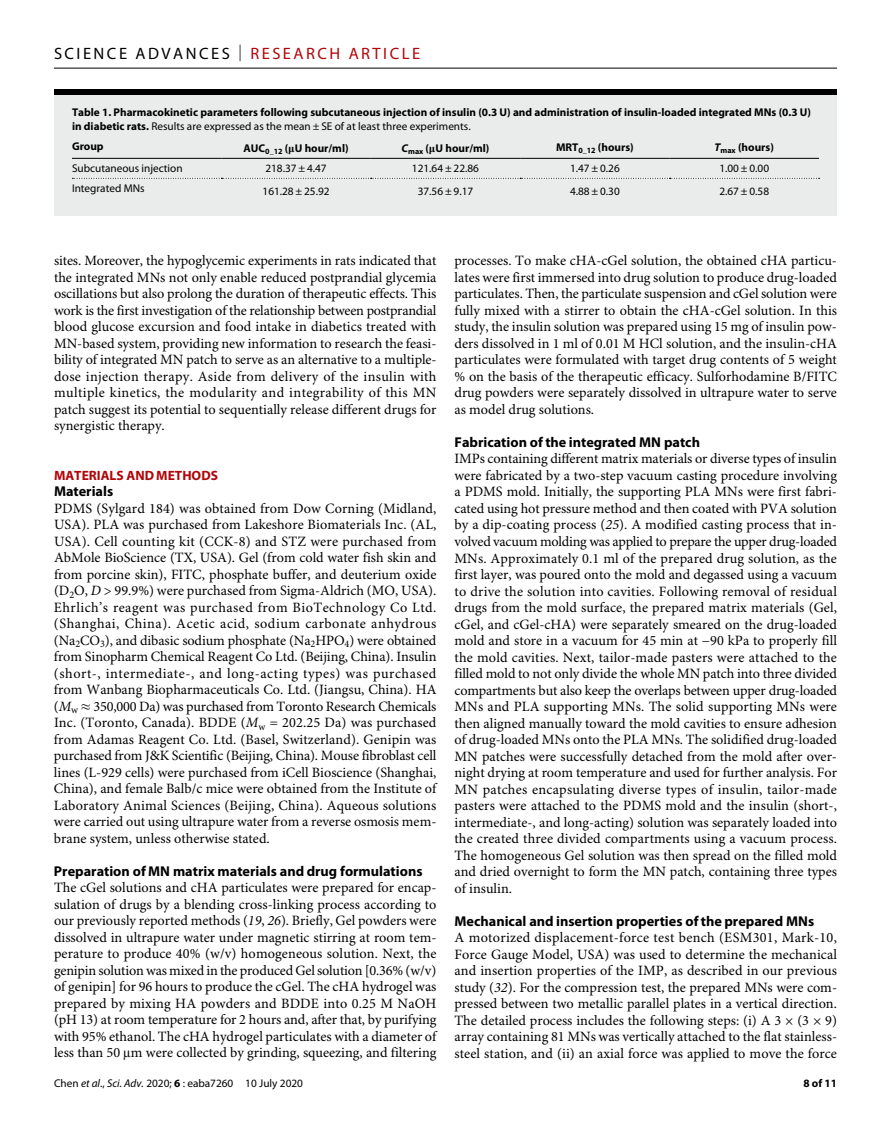
<style>
.page{position:relative;width:891px;height:1134px;background:#fff}
.page>*{position:absolute;margin:0;border:0;box-sizing:border-box;transform-origin:0 0}
.t1{font:16.5px "Myriad Pro";letter-spacing:.15em;color:#000}
.t2{font:14.25px/16.5px "Minion Pro";color:#000;text-align:justify}
.t3{font:700 14.25px "Myriad Pro";color:#000}
.t4{font:700 13.5px "Myriad Pro";color:#b10508}
.t5{font:700 11.25px/14.2px "Myriad Pro";color:#000}
.t6{font:11.25px "Myriad Pro";color:#000}
.s1{font-weight:300}
.s2{color:#b10508}
.s3{font-weight:400}
.s4{font-style:italic}
.s5{font-weight:700}
</style>
<div class="page">
<hr style="left:54px;top:68px;width:783px;height:1px;background:#000">
<div style="left:54px;top:90px;width:783px;height:125px;background:#eaebeb"></div>
<div style="left:54px;top:89px;width:783px;height:6px;background:#000"></div>
<hr style="left:72px;top:158px;width:149px;height:1px;background:#000">
<hr style="left:221px;top:158px;width:150px;height:1px;background:#000">
<hr style="left:371px;top:158px;width:149px;height:1px;background:#000">
<hr style="left:520px;top:158px;width:150px;height:1px;background:#000">
<hr style="left:670px;top:158px;width:149px;height:1px;background:#000">
<svg style="left:72px;top:178px;width:748px;height:1px"></svg>
<p class="t1" style="left:54px;top:40px;width:368px">SCIENCE ADVANCES <span class="s1">|</span> <span class="s2">RESEARCH ARTICLE</span></p>
<p class="t5" style="left:72px;top:104px;width:741px">Table 1. Pharmacokinetic parameters following subcutaneous injection of insulin (0.3 U) and administration of insulin-loaded integrated MNs (0.3 U) in diabetic rats. <span class="s3">Results are expressed as the mean ± SE of at least three experiments.</span></p>
<p class="t5" style="left:72px;top:138px;width:33px">Group</p>
<p class="t5" style="left:244px;top:140px;width:107px">AUC<sub>0_12</sub> ( U hour/ml)</p>
<p class="t5" style="left:402px;top:140px;width:89px"><span class="s4">C</span><sub>max</sub> ( U hour/ml)</p>
<p class="t5" style="left:556px;top:139px;width:79px">MRT<sub>0_12</sub> (hours)</p>
<p class="t5" style="left:715px;top:139px;width:61px"><span class="s4">T</span><sub>max</sub> (hours)</p>
<p class="t6" style="left:72px;top:160px;width:112px">Subcutaneous injection</p>
<p class="t6" style="left:265px;top:160px;width:63px">218.37 ± 4.47</p>
<p class="t6" style="left:412px;top:160px;width:69px">121.64 ± 22.86</p>
<p class="t6" style="left:570px;top:160px;width:51px">1.47 ± 0.26</p>
<p class="t6" style="left:719px;top:160px;width:51px">1.00 ± 0.00</p>
<p class="t6" style="left:72px;top:180px;width:74px">Integrated MNs</p>
<p class="t6" style="left:263px;top:182px;width:69px">161.28 ± 25.92</p>
<p class="t6" style="left:418px;top:182px;width:57px">37.56 ± 9.17</p>
<p class="t6" style="left:570px;top:182px;width:51px">4.88 ± 0.30</p>
<p class="t6" style="left:719px;top:182px;width:51px">2.67 ± 0.58</p>
<p class="t2" style="left:54px;top:254px;width:384px">sites. Moreover, the hypoglycemic experiments in rats indicated that the integrated MNs not only enable reduced postprandial glycemia oscillations but also prolong the duration of therapeutic effects. This work is the first investigation of the relationship between postprandial blood glucose excursion and food intake in diabetics treated with MN-based system, providing new information to research the feasi&shy;bility of integrated MN patch to serve as an alternative to a multiple&shy;dose injection therapy. Aside from delivery of the insulin with multiple kinetics, the modularity and integrability of this MN patch suggest its potential to sequentially release different drugs for synergistic therapy.</p>
<p class="t4" style="left:54px;top:464px;width:166px">MATERIALS AND METHODS</p>
<p class="t3" style="left:54px;top:480px;width:61px">Materials</p>
<p class="t2" style="left:54px;top:501px;width:384px">PDMS (Sylgard 184) was obtained from Dow Corning (Midland, USA). PLA was purchased from Lakeshore Biomaterials Inc. (AL, USA). Cell counting kit (CCK-8) and STZ were purchased from AbMole BioScience (TX, USA). Gel (from cold water fish skin and from porcine skin), FITC, phosphate buffer, and deuterium oxide (D<sub>2</sub>O, <span class="s4">D</span> &gt; 99.9%) were purchased from Sigma-Aldrich (MO, USA).<br>Ehrlich’s reagent was purchased from BioTechnology Co Ltd. (Shanghai, China). Acetic acid, sodium carbonate anhydrous (Na<sub>2</sub>CO<sub>3</sub>), and dibasic sodium phosphate (Na<sub>2</sub>HPO<sub>4</sub>) were obtained from Sinopharm Chemical Reagent Co Ltd. (Beijing, China). Insulin (short-, intermediate-, and long-acting types) was purchased from Wanbang Biopharmaceuticals Co. Ltd. (Jiangsu, China). HA (<span class="s4">M</span><sub>w</sub> ≈ 350,000 Da) was purchased from Toronto Research Chemicals Inc. (Toronto, Canada). BDDE (<span class="s4">M</span><sub>w</sub> = 202.25 Da) was purchased from Adamas Reagent Co. Ltd. (Basel, Switzerland). Genipin was purchased from J&amp;K Scientific (Beijing, China). Mouse fibroblast cell lines (L-929 cells) were purchased from iCell Bioscience (Shanghai, China), and female Balb/c mice were obtained from the Institute of Laboratory Animal Sciences (Beijing, China). Aqueous solutions were carried out using ultrapure water from a reverse osmosis mem&shy;brane system, unless otherwise stated.</p>
<p class="t3" style="left:54px;top:860px;width:370px">Preparation of MN matrix materials and drug formulations</p>
<p class="t2" style="left:54px;top:881px;width:384px">The cGel solutions and cHA particulates were prepared for encap&shy;sulation of drugs by a blending cross-linking process according to our previously reported methods (<span class="s4">19</span>, <span class="s4">26</span>). Briefly, Gel powders were dissolved in ultrapure water under magnetic stirring at room tem&shy;perature to produce 40% (w/v) homogeneous solution. Next, the genipin solution was mixed in the produced Gel solution [0.36% (w/v) of genipin] for 96 hours to produce the cGel. The cHA hydrogel was prepared by mixing HA powders and BDDE into 0.25 M NaOH (pH 13) at room temperature for 2 hours and, after that, by purifying with 95% ethanol. The cHA hydrogel particulates with a diameter of less than 50 m were collected by grinding, squeezing, and filtering</p>
<p class="t6" style="left:54px;top:1074px;width:250px">Chen <span class="s4">et al</span>., <span class="s4">Sci. Adv.</span> 2020; <span class="s5">6</span> : eaba7260 10 July 2020</p>
<p class="t2" style="left:455px;top:254px;width:384px">processes. To make cHA-cGel solution, the obtained cHA particu&shy;lates were first immersed into drug solution to produce drug-loaded particulates. Then, the particulate suspension and cGel solution were fully mixed with a stirrer to obtain the cHA-cGel solution. In this study, the insulin solution was prepared using 15 mg of insulin pow&shy;ders dissolved in 1 ml of 0.01 M HCl solution, and the insulin-cHA particulates were formulated with target drug contents of 5 weight % on the basis of the therapeutic efficacy. Sulforhodamine B/FITC drug powders were separately dissolved in ultrapure water to serve as model drug solutions.</p>
<p class="t3" style="left:455px;top:431px;width:247px">Fabrication of the integrated MN patch</p>
<p class="t2" style="left:455px;top:452px;width:384px">IMPs containing different matrix materials or diverse types of insulin were fabricated by a two-step vacuum casting procedure involving a PDMS mold. Initially, the supporting PLA MNs were first fabri&shy;cated using hot pressure method and then coated with PVA solution by a dip-coating process (<span class="s4">25</span>). A modified casting process that in&shy;volved vacuum molding was applied to prepare the upper drug-loaded MNs. Approximately 0.1 ml of the prepared drug solution, as the first layer, was poured onto the mold and degassed using a vacuum to drive the solution into cavities. Following removal of residual drugs from the mold surface, the prepared matrix materials (Gel, cGel, and cGel-cHA) were separately smeared on the drug-loaded mold and store in a vacuum for 45 min at −90 kPa to properly fill the mold cavities. Next, tailor-made pasters were attached to the filled mold to not only divide the whole MN patch into three divided compartments but also keep the overlaps between upper drug-loaded MNs and PLA supporting MNs. The solid supporting MNs were then aligned manually toward the mold cavities to ensure adhesion of drug-loaded MNs onto the PLA MNs. The solidified drug-loaded MN patches were successfully detached from the mold after over&shy;night drying at room temperature and used for further analysis. For MN patches encapsulating diverse types of insulin, tailor-made pasters were attached to the PDMS mold and the insulin (short-, intermediate-, and long-acting) solution was separately loaded into the created three divided compartments using a vacuum process.<br>The homogeneous Gel solution was then spread on the filled mold and dried overnight to form the MN patch, containing three types of insulin.</p>
<p class="t3" style="left:455px;top:909px;width:361px">Mechanical and insertion properties of the prepared MNs</p>
<p class="t2" style="left:455px;top:931px;width:384px">A motorized displacement-force test bench (ESM301, Mark-10, Force Gauge Model, USA) was used to determine the mechanical and insertion properties of the IMP, as described in our previous study (<span class="s4">32</span>). For the compression test, the prepared MNs were com&shy;pressed between two metallic parallel plates in a vertical direction.<br>The detailed process includes the following steps: (i) A 3 × (3 × 9) array containing 81 MNs was vertically attached to the flat stainless&shy;steel station, and (ii) an axial force was applied to move the force</p>
<p class="t5" style="left:803px;top:1075px;width:35px">8 of 11</p>
</div>
